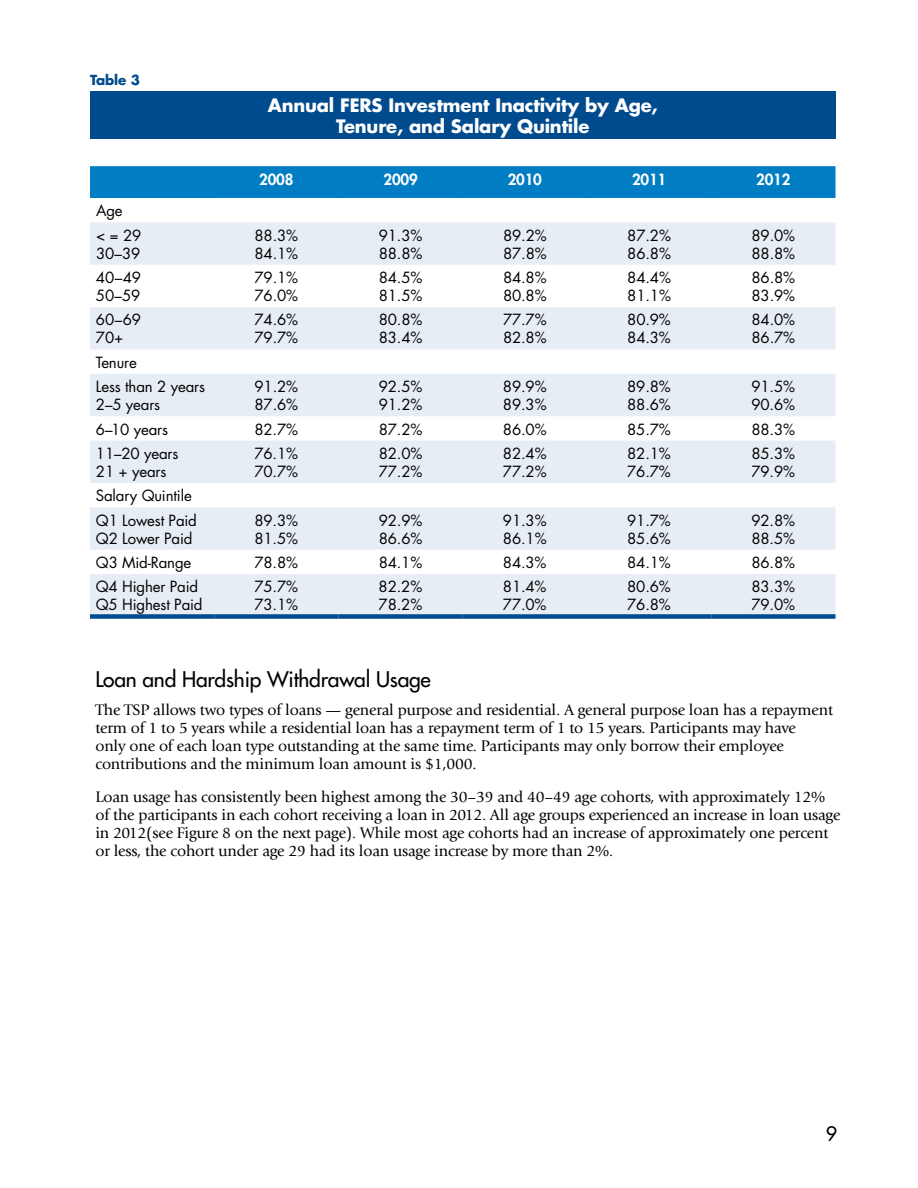
<style>
.page{position:relative;width:918px;height:1188px;background:#fff}
.page>*{position:absolute;margin:0;border:0;box-sizing:border-box;transform-origin:0 0}
.t1{font:500 21px "Futura Std";letter-spacing:-.01em;color:#000}
.t2{font:500 19.5px "Futura Std";color:#000}
.t3{font:700 18px/21px "Futura Std";letter-spacing:-.01em;color:#fff;text-align:center}
.t4{font:15.9px/18px "Giovanni Std";letter-spacing:-.01em;color:#000}
.t5{font:15px/18px "Futura Std";letter-spacing:-.01em;color:#000}
.t6{font:800 15px "Futura Std";letter-spacing:-.01em;color:#fff}
.t7{font:700 13.5px "Futura Std";letter-spacing:-.01em;color:#004b8d}
</style>
<div class="page">
<div style="left:90px;top:92px;width:746px;height:47px;background:#004b8d"></div>
<div style="left:90px;top:166px;width:746px;height:32px;background:#007dc3"></div>
<svg style="left:90px;top:222px;width:746px;height:394px;fill:#e6edf4"></svg>
<div style="left:90px;top:614px;width:124px;height:5px;background:#004b8d"></div>
<div style="left:214px;top:614px;width:124px;height:5px;background:#004b8d"></div>
<div style="left:339px;top:614px;width:124px;height:5px;background:#004b8d"></div>
<div style="left:463px;top:614px;width:124px;height:5px;background:#004b8d"></div>
<div style="left:587px;top:614px;width:124px;height:5px;background:#004b8d"></div>
<div style="left:711px;top:614px;width:124px;height:5px;background:#004b8d"></div>
<p class="t7" style="left:90px;top:71px;width:52px">Table 3</p>
<p class="t5" style="left:96px;top:199px;width:47px;line-height:24.3px">Age<br>&lt; = 29</p>
<p class="t5" style="left:96px;top:244px;width:46px">30–39</p>
<p class="t3" style="left:268px;top:95px;width:391px">Annual FERS Investment Inactivity by Age,<br>Tenure, and Salary Quintile</p>
<p class="t6" style="left:259px;top:170px;width:36px">2008</p>
<p class="t6" style="left:384px;top:170px;width:36px">2009</p>
<p class="t6" style="left:508px;top:170px;width:36px">2010</p>
<p class="t6" style="left:632px;top:170px;width:36px">2011</p>
<p class="t6" style="left:756px;top:170px;width:36px">2012</p>
<p class="t5" style="left:255px;top:226px;width:45px">88.3%<br>84.1%</p>
<p class="t5" style="left:379px;top:226px;width:45px">91.3%<br>88.8%</p>
<p class="t5" style="left:503px;top:226px;width:45px">89.2%<br>87.8%</p>
<p class="t5" style="left:627px;top:226px;width:45px">87.2%<br>86.8%</p>
<p class="t5" style="left:752px;top:226px;width:45px">89.0%<br>88.8%</p>
<p class="t5" style="left:96px;top:269px;width:47px">40–49<br>50–59</p>
<p class="t5" style="left:255px;top:269px;width:45px">79.1%<br>76.0%</p>
<p class="t5" style="left:379px;top:269px;width:45px">84.5%<br>81.5%</p>
<p class="t5" style="left:503px;top:269px;width:45px">84.8%<br>80.8%</p>
<p class="t5" style="left:627px;top:269px;width:45px">84.4%<br>81.1%</p>
<p class="t5" style="left:752px;top:269px;width:45px">86.8%<br>83.9%</p>
<p class="t5" style="left:96px;top:311px;width:47px">60–69<br>70+</p>
<p class="t5" style="left:255px;top:311px;width:45px">74.6%<br>79.7%</p>
<p class="t5" style="left:379px;top:311px;width:45px">80.8%<br>83.4%</p>
<p class="t5" style="left:503px;top:311px;width:45px">77.7%<br>82.8%</p>
<p class="t5" style="left:627px;top:311px;width:45px">80.9%<br>84.3%</p>
<p class="t5" style="left:751px;top:311px;width:45px">84.0%<br>86.7%</p>
<p class="t5" style="left:96px;top:350px;width:111px;line-height:24.3px">Tenure<br>Less than 2 years</p>
<p class="t5" style="left:96px;top:396px;width:66px">2–5 years</p>
<p class="t5" style="left:254px;top:378px;width:45px">91.2%<br>87.6%</p>
<p class="t5" style="left:379px;top:378px;width:45px">92.5%<br>91.2%</p>
<p class="t5" style="left:503px;top:378px;width:45px">89.9%<br>89.3%</p>
<p class="t5" style="left:627px;top:378px;width:45px">89.8%<br>88.6%</p>
<p class="t5" style="left:751px;top:378px;width:45px">91.5%<br>90.6%</p>
<p class="t5" style="left:96px;top:420px;width:74px">6–10 years</p>
<p class="t5" style="left:254px;top:420px;width:45px">82.7%</p>
<p class="t5" style="left:379px;top:420px;width:45px">87.2%</p>
<p class="t5" style="left:503px;top:420px;width:45px">86.0%</p>
<p class="t5" style="left:627px;top:420px;width:45px">85.7%</p>
<p class="t5" style="left:751px;top:420px;width:45px">88.3%</p>
<p class="t5" style="left:96px;top:445px;width:84px">11–20 years<br>21 + years</p>
<p class="t5" style="left:254px;top:445px;width:45px">76.1%<br>70.7%</p>
<p class="t5" style="left:379px;top:445px;width:45px">82.0%<br>77.2%</p>
<p class="t5" style="left:503px;top:445px;width:45px">82.4%<br>77.2%</p>
<p class="t5" style="left:627px;top:445px;width:45px">82.1%<br>76.7%</p>
<p class="t5" style="left:751px;top:445px;width:45px">85.3%<br>79.9%</p>
<p class="t5" style="left:96px;top:484px;width:103px;line-height:24.3px">Salary Quintile<br>Q1 Lowest Paid</p>
<p class="t5" style="left:96px;top:529px;width:98px">Q2 Lower Paid</p>
<p class="t5" style="left:254px;top:511px;width:45px">89.3%<br>81.5%</p>
<p class="t5" style="left:379px;top:511px;width:45px">92.9%<br>86.6%</p>
<p class="t5" style="left:503px;top:511px;width:45px">91.3%<br>86.1%</p>
<p class="t5" style="left:627px;top:511px;width:45px">91.7%<br>85.6%</p>
<p class="t5" style="left:751px;top:511px;width:45px">92.8%<br>88.5%</p>
<p class="t5" style="left:96px;top:554px;width:97px">Q3 Mid-Range</p>
<p class="t5" style="left:254px;top:554px;width:45px">78.8%</p>
<p class="t5" style="left:379px;top:554px;width:45px">84.1%</p>
<p class="t5" style="left:503px;top:554px;width:45px">84.3%</p>
<p class="t5" style="left:627px;top:554px;width:45px">84.1%</p>
<p class="t5" style="left:751px;top:554px;width:45px">86.8%</p>
<p class="t5" style="left:96px;top:578px;width:108px">Q4 Higher Paid<br>Q5 Highest Paid</p>
<p class="t5" style="left:254px;top:578px;width:45px">75.7%<br>73.1%</p>
<p class="t5" style="left:379px;top:578px;width:45px">82.2%<br>78.2%</p>
<p class="t5" style="left:503px;top:578px;width:45px">81.4%<br>77.0%</p>
<p class="t5" style="left:627px;top:578px;width:45px">80.6%<br>76.8%</p>
<p class="t5" style="left:751px;top:578px;width:45px">83.3%<br>79.0%</p>
<h1 class="t1" style="left:95px;top:666px;width:337px">Loan and Hardship Withdrawal Usage</h1>
<p class="t4" style="left:95px;top:701px;width:739px">The TSP allows two types of loans — general purpose and residential. A general purpose loan has a repayment term of 1 to 5 years while a residential loan has a repayment term of 1 to 15 years. Participants may have<br>only one of each loan type outstanding at the same time. Participants may only borrow their employee contributions and the minimum loan amount is $1,000.</p>
<p class="t4" style="left:95px;top:788px;width:747px">Loan usage has consistently been highest among the 30–39 and 40–49 age cohorts, with approximately 12% of the participants in each cohort receiving a loan in 2012. All age groups experienced an increase in loan usage in 2012(see Figure 8 on the next page). While most age cohorts had an increase of approximately one percent or less, the cohort under age 29 had its loan usage increase by more than 2%.</p>
<p class="t2" style="left:826px;top:1122px;width:13px">9</p>
</div>
